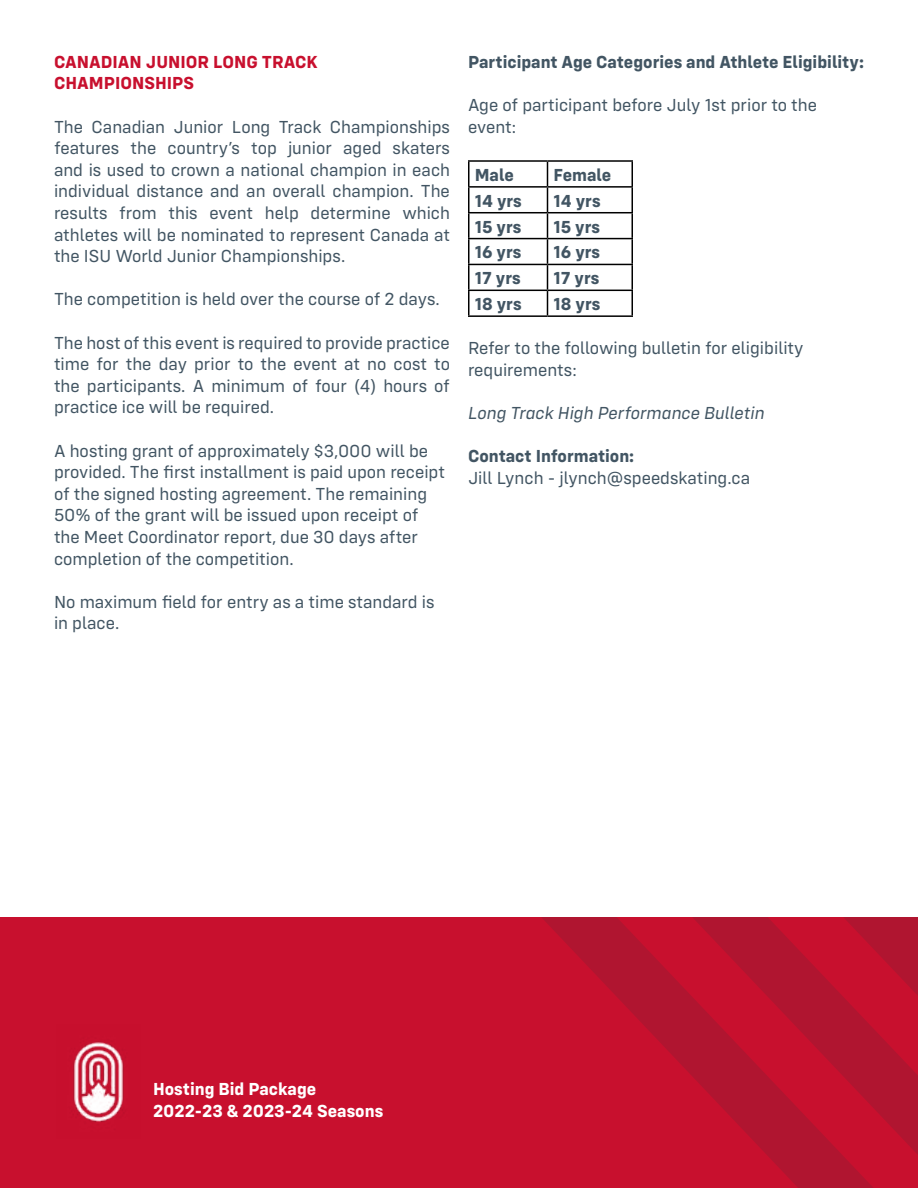
<style>
.page{position:relative;width:918px;height:1188px;background:#fff}
.page>*{position:absolute;margin:0;border:0;box-sizing:border-box;transform-origin:0 0}
.t1{font:18px/21.6px "Config";color:#425563}
.t2{font:700 18px "Config";color:#425563}
.t3{font:700 18px/21.6px "Config";color:#fff}
.t4{font:700 18px/21.6px "Config";color:#c8102e}
.t5{font:italic 18px "Config";color:#425563}
</style>
<div class="page">
<div style="left:0;top:918px;width:918px;height:270px;background:#c8102e"></div>
<svg style="left:542px;top:918px;width:376px;height:270px"></svg>
<img style="left:73px;top:1041px;width:51px;height:81px">
<hr style="left:468px;top:160px;width:80px;height:2px;background:#000">
<hr style="left:468px;top:162px;width:2px;height:24px;background:#000">
<hr style="left:548px;top:160px;width:85px;height:2px;background:#000">
<hr style="left:468px;top:186px;width:80px;height:2px;background:#000">
<hr style="left:468px;top:188px;width:2px;height:24px;background:#000">
<hr style="left:548px;top:186px;width:85px;height:2px;background:#000">
<hr style="left:468px;top:212px;width:80px;height:1px;background:#000">
<hr style="left:468px;top:213px;width:2px;height:25px;background:#000">
<hr style="left:548px;top:212px;width:85px;height:1px;background:#000">
<hr style="left:468px;top:238px;width:80px;height:1px;background:#000">
<hr style="left:468px;top:239px;width:2px;height:25px;background:#000">
<hr style="left:548px;top:238px;width:85px;height:1px;background:#000">
<hr style="left:468px;top:264px;width:80px;height:1px;background:#000">
<hr style="left:468px;top:265px;width:2px;height:25px;background:#000">
<hr style="left:548px;top:264px;width:85px;height:1px;background:#000">
<hr style="left:468px;top:290px;width:80px;height:1px;background:#000">
<hr style="left:468px;top:291px;width:2px;height:24px;background:#000">
<hr style="left:548px;top:290px;width:85px;height:1px;background:#000">
<svg style="left:547px;top:162px;width:1px;height:153px"></svg>
<svg style="left:632px;top:162px;width:1px;height:153px"></svg>
<hr style="left:468px;top:315px;width:80px;height:2px;background:#000">
<hr style="left:548px;top:315px;width:85px;height:2px;background:#000">
<p class="t4" style="left:54px;top:51px;width:265px">CANADIAN JUNIOR LONG TRACK<br>CHAMPIONSHIPS</p>
<p class="t1" style="left:54px;top:116px;width:398px;text-align:justify">The Canadian Junior Long Track Championships features the country’s top junior aged skaters and is used to crown a national champion in each individual distance and an overall champion. The results from this event help determine which athletes will be nominated to represent Canada at the ISU World Junior Championships.</p>
<p class="t1" style="left:54px;top:289px;width:387px">The competition is held over the course of 2 days.</p>
<p class="t1" style="left:54px;top:332px;width:398px;text-align:justify">The host of this event is required to provide practice time for the day prior to the event at no cost to the participants. A minimum of four (4) hours of practice ice will be required.</p>
<p class="t1" style="left:54px;top:440px;width:392px">A hosting grant of approximately $3,000 will be provided. The first installment is paid upon receipt of the signed hosting agreement. The remaining 50% of the grant will be issued upon receipt of the Meet Coordinator report, due 30 days after completion of the competition.</p>
<p class="t1" style="left:54px;top:591px;width:382px">No maximum field for entry as a time standard is in place.</p>
<p class="t2" style="left:468px;top:51px;width:398px">Participant Age Categories and Athlete Eligibility:</p>
<p class="t1" style="left:468px;top:94px;width:351px">Age of participant before July 1st prior to the event:</p>
<p class="t2" style="left:475px;top:164px;width:41px">Male</p>
<p class="t2" style="left:554px;top:164px;width:59px">Female</p>
<p class="t2" style="left:475px;top:190px;width:49px">14 yrs</p>
<p class="t2" style="left:554px;top:190px;width:49px">14 yrs</p>
<p class="t2" style="left:475px;top:216px;width:48px">15 yrs</p>
<p class="t2" style="left:554px;top:216px;width:48px">15 yrs</p>
<p class="t2" style="left:475px;top:242px;width:48px">16 yrs</p>
<p class="t2" style="left:554px;top:242px;width:48px">16 yrs</p>
<p class="t2" style="left:475px;top:267px;width:48px">17 yrs</p>
<p class="t2" style="left:554px;top:267px;width:48px">17 yrs</p>
<p class="t2" style="left:475px;top:293px;width:48px">18 yrs</p>
<p class="t2" style="left:554px;top:293px;width:48px">18 yrs</p>
<p class="t1" style="left:468px;top:337px;width:337px">Refer to the following bulletin for eligibility requirements:</p>
<p class="t5" style="left:468px;top:403px;width:298px">Long Track High Performance Bulletin</p>
<p class="t2" style="left:468px;top:445px;width:168px">Contact Information:</p>
<p class="t1" style="left:468px;top:467px;width:284px">Jill Lynch - jlynch@speedskating.ca</p>
<p class="t3" style="left:153px;top:1078px;width:232px">Hosting Bid Package<br>2022-23 &amp; 2023-24 Seasons</p>
</div>
